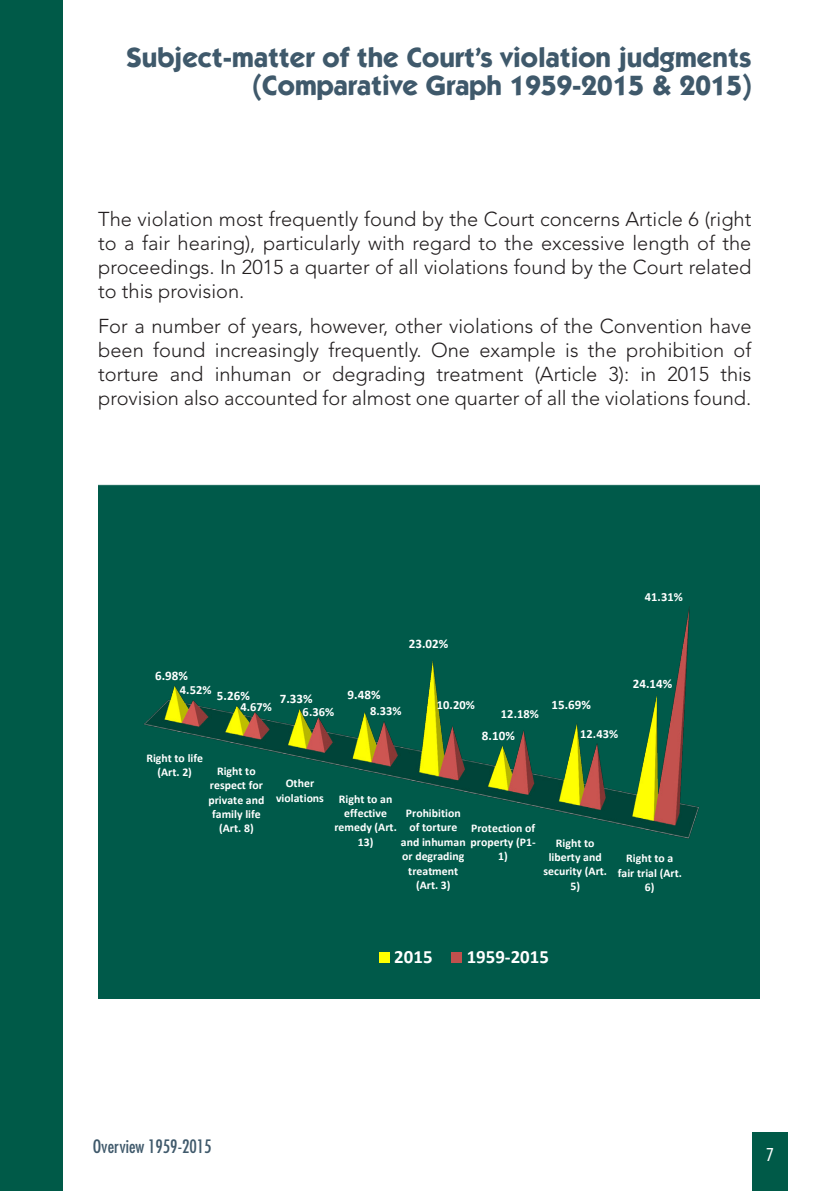
<style>
.page{position:relative;width:840px;height:1191px;background:#fff}
.page>*{position:absolute;margin:0;border:0;box-sizing:border-box;transform-origin:0 0}
.Titre{font:700 28px "ITC Kabel Std";color:#3f596b}
.Texte{font:300 20px/24px "Avenir LT Std";color:#231f20;text-align:justify}
.t1{font:condensed 20px "Myriad Pro";color:#fff}
.t2{font:700 18.8px "Calibri";letter-spacing:.005em;color:#fff}
.t3{font:condensed 18px "Futura Std";color:#3f596b}
.t4{font:700 13px "Calibri";letter-spacing:.005em;color:#fff}
.t5{font:700 12.4px "Calibri";letter-spacing:.005em;color:#fff}
.t6{font:700 11.8px/14.4px "Calibri";letter-spacing:.005em;color:#fff;text-align:center}
</style>
<div class="page">
<div style="left:751px;top:1131px;width:36px;height:60px;background:#005a48"></div>
<div style="left:0;top:0;width:62px;height:1191px;background:#005a48"></div>
<svg style="left:98px;top:484px;width:661px;height:515px;background:#095c48"></svg>
<p class="Titre" style="left:126px;top:40px;width:626px">Subject-matter of the Court’s violation judgments</p>
<p class="Titre" style="left:253px;top:68px;width:499px">(Comparative Graph 1959-2015 &amp; 2015)</p>
<p class="Texte" style="left:98px;top:207px;width:654px">The violation most frequently found by the Court concerns Article 6 (right to a fair hearing), particularly with regard to the excessive length of the proceedings. In 2015 a quarter of all violations found by the Court related to this provision.</p>
<p class="Texte" style="left:98px;top:314px;width:654px">For a number of years, however, other violations of the Convention have been found increasingly frequently. One example is the prohibition of torture and inhuman or degrading treatment (Article 3): in 2015 this provision also accounted for almost one quarter of all the violations found.</p>
<p class="t5" style="left:644px;top:588px;width:39px">41.31%</p>
<p class="t4" style="left:155px;top:667px;width:34px">6.98%</p>
<p class="t4" style="left:408px;top:635px;width:41px">23.02%</p>
<p class="t5" style="left:180px;top:682px;width:33px">4.52%</p>
<p class="t4" style="left:217px;top:687px;width:34px">5.26%</p>
<p class="t4" style="left:279px;top:690px;width:34px">7.33%</p>
<p class="t4" style="left:347px;top:686px;width:34px">9.48%</p>
<p class="t5" style="left:240px;top:698px;width:33px">4.67%</p>
<p class="t5" style="left:302px;top:703px;width:33px">6.36%</p>
<p class="t5" style="left:370px;top:703px;width:33px">8.33%</p>
<p class="t5" style="left:436px;top:696px;width:39px">10.20%</p>
<p class="t5" style="left:500px;top:706px;width:39px">12.18%</p>
<p class="t4" style="left:481px;top:727px;width:34px">8.10%</p>
<p class="t4" style="left:551px;top:696px;width:41px">15.69%</p>
<p class="t5" style="left:580px;top:725px;width:39px">12.43%</p>
<p class="t4" style="left:632px;top:675px;width:41px">24.14%</p>
<p class="t6" style="left:146px;top:751px;width:58px">Right to life (Art. 2)</p>
<p class="t6" style="left:208px;top:763px;width:57px">Right to respect for private and family life (Art. 8)</p>
<p class="t6" style="left:276px;top:776px;width:49px">Other violations</p>
<p class="t6" style="left:334px;top:791px;width:64px">Right to an effective remedy (Art.<br>13)</p>
<p class="t6" style="left:405px;top:806px;width:56px">Prohibition</p>
<p class="t6" style="left:409px;top:820px;width:49px">of torture</p>
<p class="t6" style="left:400px;top:835px;width:136px">and inhuman property (P1-</p>
<p class="t6" style="left:402px;top:849px;width:64px">or degrading</p>
<p class="t6" style="left:408px;top:863px;width:52px">treatment</p>
<p class="t6" style="left:416px;top:878px;width:36px">(Art. 3)</p>
<p class="t6" style="left:471px;top:820px;width:66px">Protection of</p>
<p class="t6" style="left:498px;top:849px;width:11px">1)</p>
<p class="t6" style="left:543px;top:835px;width:65px">Right to liberty and security (Art.<br>5)</p>
<p class="t6" style="left:617px;top:851px;width:66px">Right to a fair trial (Art.<br>6)</p>
<p class="t2" style="left:394px;top:945px;width:40px">2015</p>
<p class="t2" style="left:466px;top:945px;width:84px">1959-2015</p>
<p class="t3" style="left:93px;top:1135px;width:120px">Overview 1959-2015</p>
<p class="t1" style="left:765px;top:1142px;width:9px">7</p>
</div>
